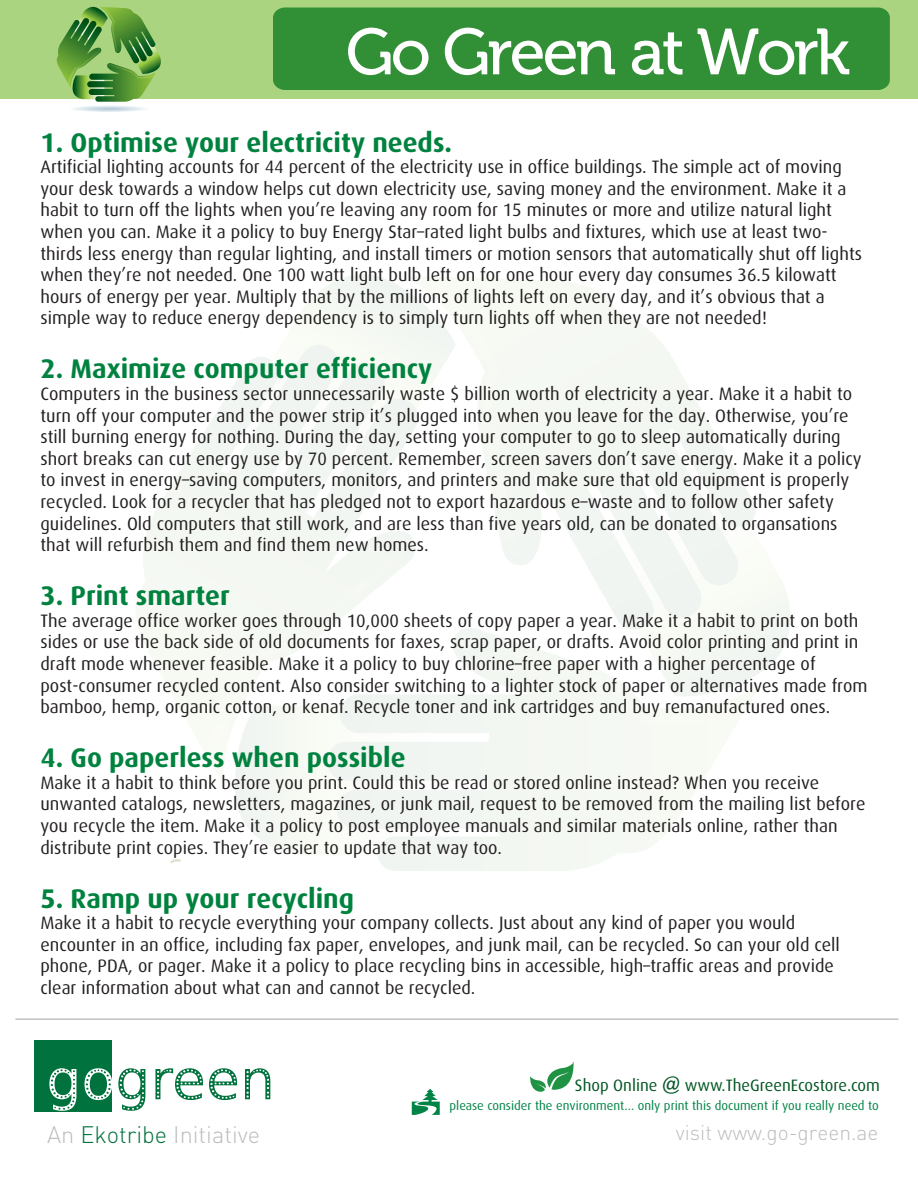
<style>
.page{position:relative;width:918px;height:1188px;background:#fff}
.page>*{position:absolute;margin:0;border:0;box-sizing:border-box;transform-origin:0 0}
.t1{font:55.35px "Spranq eco sans";color:#00723d}
.t2{font:700 27px "Dax";color:#00823f}
.t3{font:300 23.55px "DIN";color:#bcbdc0}
.t4{font:300 21px "DIN";color:#bbbec0}
.t5{font:18px/21.6px "Dax";color:#231f20}
.t6{font:16.5px "Dax";color:#005623}
.t7{font:12.75px "Dax";color:#008446}
.s1{color:#fff}
.s2{font-weight:700;font-size:21px}
.s3{color:#00723d}
</style>
<div class="page">
<svg style="left:170px;top:859px;width:11px;height:5px"></svg>
<svg style="left:235px;top:784px;width:89px;height:71px"></svg>
<svg style="left:758px;top:564px;width:32px;height:109px"></svg>
<svg style="left:292px;top:275px;width:114px;height:67px"></svg>
<svg style="left:406px;top:276px;width:352px;height:350px"></svg>
<svg style="left:422px;top:279px;width:103px;height:279px"></svg>
<svg style="left:136px;top:342px;width:285px;height:442px"></svg>
<svg style="left:207px;top:536px;width:205px;height:232px"></svg>
<svg style="left:327px;top:626px;width:432px;height:245px"></svg>
<svg style="left:457px;top:635px;width:290px;height:90px"></svg>
<div style="left:0;top:0;width:918px;height:99px;background:#abd480"></div>
<svg style="left:56px;top:7px;width:105px;height:105px"></svg>
<div style="left:273px;top:8px;width:617px;height:82px;background:#318f36"></div>
<svg style="left:348px;top:28px;width:81px;height:47px;background:#76b47a"></svg>
<svg style="left:445px;top:28px;width:170px;height:47px;background:#75b479"></svg>
<svg style="left:632px;top:32px;width:50px;height:43px;background:#88be8b"></svg>
<svg style="left:698px;top:28px;width:151px;height:47px;background:#7ab67d"></svg>
<div style="left:34px;top:1040px;width:78px;height:71px;background:#00723d"></div>
<svg style="left:412px;top:1089px;width:28px;height:26px"></svg>
<svg style="left:530px;top:1062px;width:44px;height:30px"></svg>
<p class="t2" style="left:40px;top:127px;width:413px">1. Optimise your electricity needs.</p>
<p class="t5" style="left:40px;top:156px;width:823px">Artificial lighting accounts for 44 percent of the electricity use in office buildings. The simple act of moving your desk towards a window helps cut down electricity use, saving money and the environment. Make it a habit to turn off the lights when you’re leaving any room for 15 minutes or more and utilize natural light when you can. Make it a policy to buy Energy Star–rated light bulbs and fixtures, which use at least two&shy;thirds less energy than regular lighting, and install timers or motion sensors that automatically shut off lights when they’re not needed. One 100 watt light bulb left on for one hour every day consumes 36.5 kilowatt hours of energy per year. Multiply that by the millions of lights left on every day, and it’s obvious that a simple way to reduce energy dependency is to simply turn lights off when they are not needed!</p>
<p class="t2" style="left:40px;top:354px;width:393px">2. Maximize computer efficiency</p>
<p class="t5" style="left:40px;top:383px;width:823px">Computers in the business sector unnecessarily waste $ billion worth of electricity a year. Make it a habit to turn off your computer and the power strip it’s plugged into when you leave for the day. Otherwise, you’re still burning energy for nothing. During the day, setting your computer to go to sleep automatically during short breaks can cut energy use by 70 percent. Remember, screen savers don’t save energy. Make it a policy to invest in energy–saving computers, monitors, and printers and make sure that old equipment is properly recycled. Look for a recycler that has pledged not to export hazardous e–waste and to follow other safety guidelines. Old computers that still work, and are less than five years old, can be donated to organsations that will refurbish them and find them new homes.</p>
<p class="t2" style="left:40px;top:581px;width:191px">3. Print smarter</p>
<p class="t5" style="left:40px;top:610px;width:828px">The average office worker goes through 10,000 sheets of copy paper a year. Make it a habit to print on both sides or use the back side of old documents for faxes, scrap paper, or drafts. Avoid color printing and print in draft mode whenever feasible. Make it a policy to buy chlorine–free paper with a higher percentage of post-consumer recycled content. Also consider switching to a lighter stock of paper or alternatives made from bamboo, hemp, organic cotton, or kenaf. Recycle toner and ink cartridges and buy remanufactured ones.</p>
<p class="t2" style="left:40px;top:743px;width:367px">4. Go paperless when possible</p>
<p class="t5" style="left:40px;top:772px;width:826px">Make it a habit to think before you print. Could this be read or stored online instead? When you receive unwanted catalogs, newsletters, magazines, or junk mail, request to be removed from the mailing list before you recycle the item. Make it a policy to post employee manuals and similar materials online, rather than distribute print copies. They’re easier to update that way too.</p>
<p class="t2" style="left:40px;top:883px;width:315px">5. Ramp up your recycling</p>
<p class="t5" style="left:40px;top:912px;width:801px">Make it a habit to recycle everything your company collects. Just about any kind of paper you would encounter in an office, including fax paper, envelopes, and junk mail, can be recycled. So can your old cell phone, PDA, or pager. Make it a policy to place recycling bins in accessible, high–traffic areas and provide clear information about what can and cannot be recycled.</p>
<p class="t1" style="left:46px;top:1045px;width:230px"><span class="s1">go</span>green</p>
<p class="t6" style="left:575px;top:1076px;width:306px">Shop Online <span class="s2">@</span> www.TheGreenEcostore.com</p>
<p class="t7" style="left:450px;top:1099px;width:431px">please consider the environment... only print this document if you really need to</p>
<p class="t3" style="left:47px;top:1120px;width:214px">An <span class="s3">Ekotribe</span> Initiative</p>
<p class="t4" style="left:676px;top:1119px;width:204px">visit www.go-green.ae</p>
</div>
